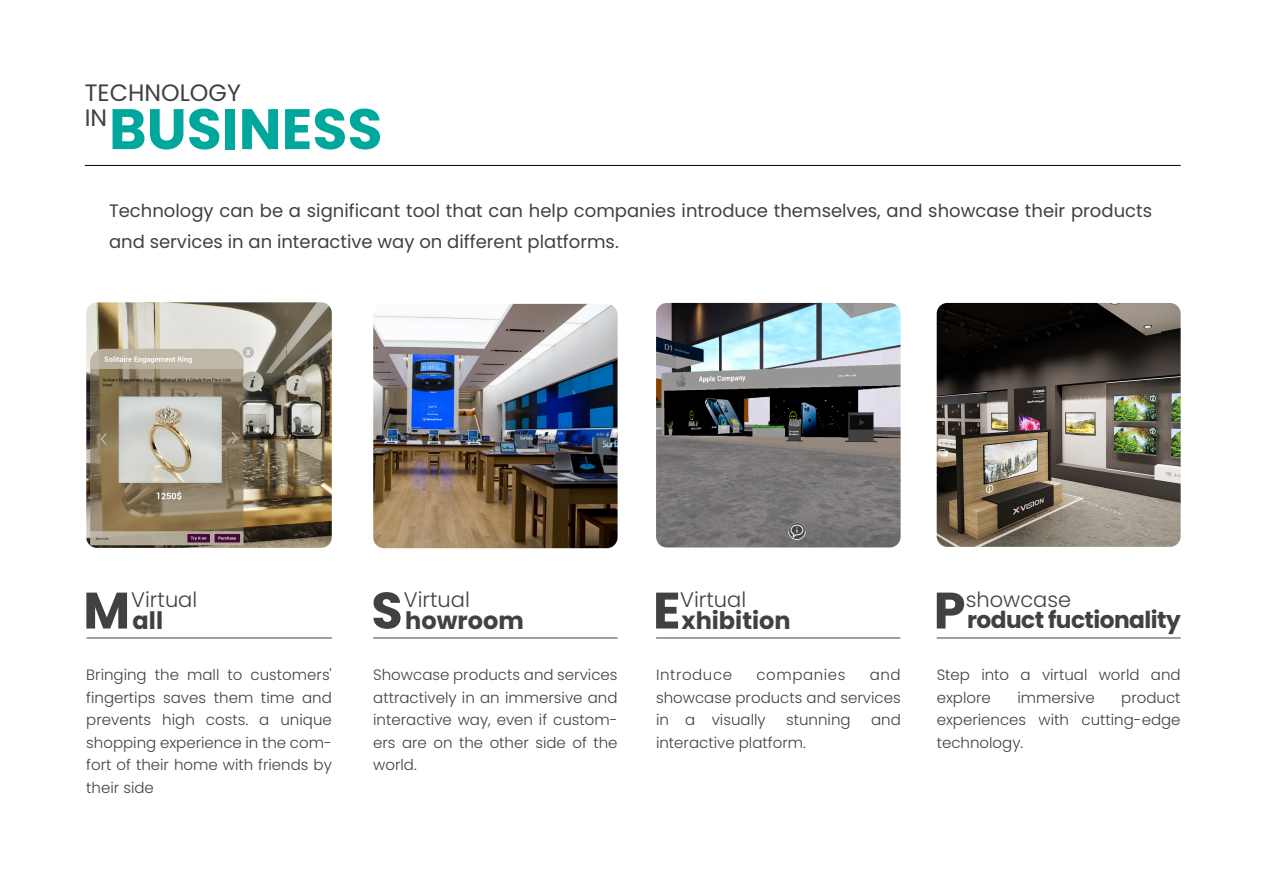
<style>
.page{position:relative;width:1263px;height:893px;background:#fff}
.page>*{position:absolute;margin:0;border:0;box-sizing:border-box;transform-origin:0 0}
.t1{font:700 57px "Poppins";color:#00a79d}
.t2{font:700 24px "Poppins";color:#414042}
.t3{font:23.7px/24.9px "Poppins";color:#414042}
.t4{font:700 23.25px "Poppins";letter-spacing:-.025em;color:#414042}
.t5{font:300 21px "Poppins";color:#414042}
.t6{font:18px/31.5px "Poppins";color:#414042}
.t7{font:300 15px/22.5px "Poppins";color:#414042;text-align:justify}
.t8{font:300 15px "Poppins";letter-spacing:.04em;color:#414042}
.s1{font-size:51.15px}
</style>
<div class="page">
<hr style="left:85px;top:165px;width:1095px;height:1px;background:#000">
<img style="left:86px;top:302px;width:246px;height:246px">
<img style="left:656px;top:303px;width:245px;height:244px">
<img style="left:937px;top:303px;width:243px;height:244px">
<img style="left:373px;top:304px;width:245px;height:244px">
<hr style="left:87px;top:638px;width:245px;height:1px;background:#414042">
<hr style="left:373px;top:638px;width:245px;height:1px;background:#414042">
<hr style="left:656px;top:638px;width:244px;height:1px;background:#414042">
<hr style="left:937px;top:638px;width:243px;height:1px;background:#414042">
<h3 class="t3" style="left:85px;top:80px;width:158px">TECHNOLOGY<br>IN</h3>
<h1 class="t1" style="left:109px;top:96px;width:275px">BUSINESS</h1>
<p class="t6" style="left:109px;top:195px;width:1044px">Technology can be a significant tool that can help companies introduce themselves, and showcase their products and services in an interactive way on different platforms.</p>
<h2 class="t2" style="left:83px;top:606px;width:81px"><span class="s1">M</span>all</h2>
<h3 class="t5" style="left:404px;top:588px;width:68px">Virtual</h3>
<h3 class="t5" style="left:131px;top:588px;width:68px">Virtual</h3>
<h3 class="t5" style="left:680px;top:588px;width:68px">Virtual</h3>
<h2 class="t2" style="left:371px;top:606px;width:154px"><span class="s1">S</span>howroom</h2>
<h3 class="t5" style="left:966px;top:588px;width:107px">showcase</h3>
<h2 class="t2" style="left:653px;top:606px;width:139px"><span class="s1">E</span>xhibition</h2>
<h3 class="t4" style="left:934px;top:607px;width:249px"><span class="s1">P</span>roduct fuctionality</h3>
<p class="t7" style="left:86px;top:664px;width:247px">Bringing the mall to customers' fingertips saves them time and prevents high costs. a unique shopping experience in the com&shy;fort of their home with friends by their side</p>
<p class="t7" style="left:373px;top:664px;width:246px">Showcase products and services attractively in an immersive and interactive way, even if custom&shy;ers are on the other side of the world.</p>
<p class="t8" style="left:656px;top:666px;width:78px">Introduce</p>
<p class="t8" style="left:756px;top:666px;width:90px">companies</p>
<p class="t7" style="left:656px;top:664px;width:246px;text-indent:214px">and showcase products and services in a visually</p>
<p class="t7" style="left:786px;top:709px;width:66px">stunning</p>
<p class="t7" style="left:871px;top:709px;width:31px">and</p>
<p class="t7" style="left:656px;top:731px;width:151px">interactive platform.</p>
<p class="t7" style="left:937px;top:664px;width:245px">Step into a virtual world and explore</p>
<p class="t7" style="left:1017px;top:686px;width:79px">immersive</p>
<p class="t7" style="left:937px;top:686px;width:245px;text-indent:185px">product experiences with cutting-edge technology.</p>
</div>
